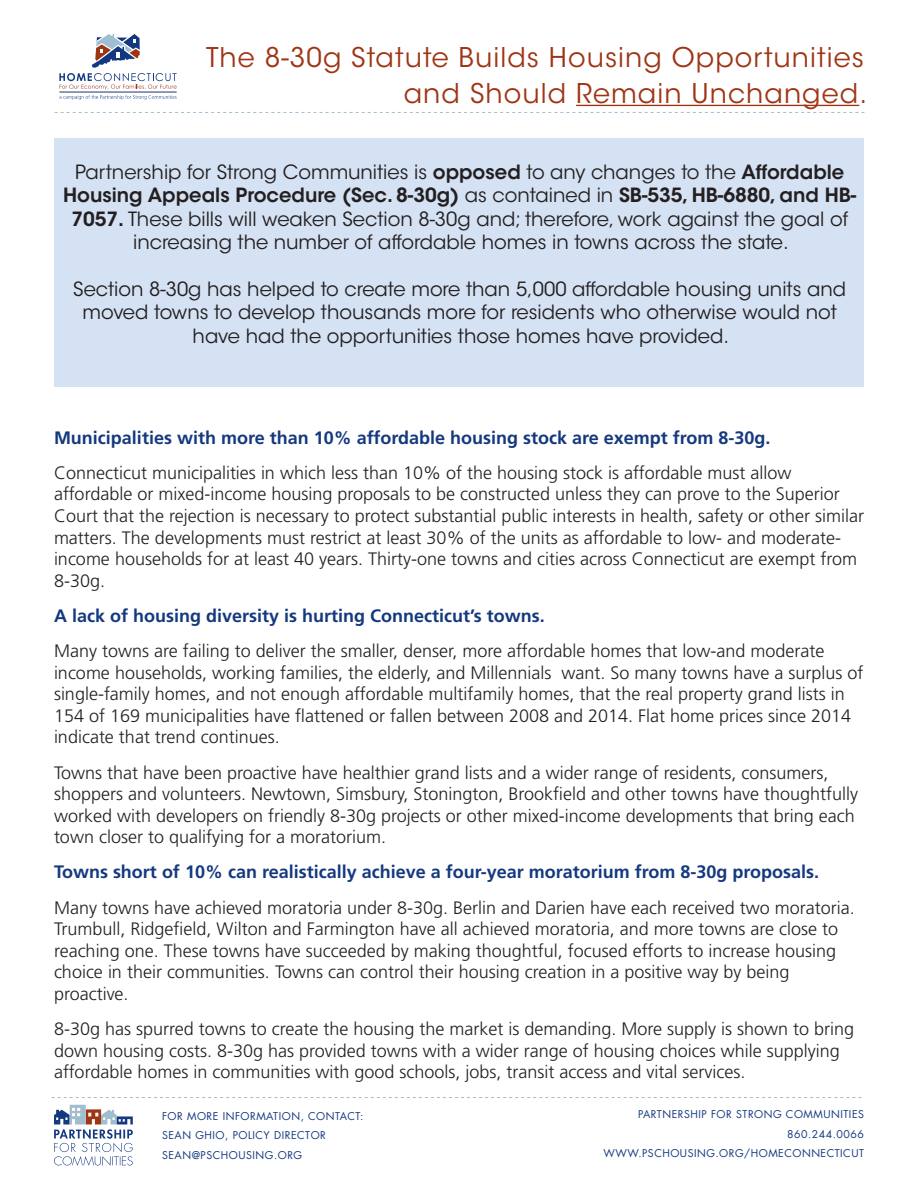
<style>
.page{position:relative;width:918px;height:1188px;background:#fff}
.page>*{position:absolute;margin:0;border:0;box-sizing:border-box;transform-origin:0 0}
.t1{font:27px/36px "ITC Avant Garde Std";letter-spacing:.04em;color:#9f3515;text-align:right}
.t2{font:19.5px/23.4px "ITC Avant Garde Std";color:#231f20;text-align:center}
.t3{font:300 18px/21.6px "Frutiger LT Std";color:#231f20}
.t4{font:700 18px "Frutiger LT Std";color:#15397f}
.t5{font:10.5px "Futura LT";letter-spacing:.05em;color:#15397f}
.s1{font-weight:600}
</style>
<div class="page">
<div style="left:54px;top:138px;width:810px;height:249px;background:#d5e2f3"></div>
<hr style="left:576px;top:105px;width:283px;height:1px;background:#9f3515">
<svg style="left:55px;top:112px;width:810px;height:1px"></svg>
<svg style="left:52px;top:1097px;width:810px;height:1px"></svg>
<svg style="left:54px;top:1105px;width:79px;height:61px"></svg>
<svg style="left:59px;top:34px;width:118px;height:66px"></svg>
<p class="t1" style="left:206px;top:39px;width:662px">The 8-30g Statute Builds Housing Opportunities and Should Remain Unchanged.</p>
<p class="t2" style="left:63px;top:161px;width:795px">Partnership for Strong Communities is <span class="s1">opposed</span> to any changes to the <span class="s1">Affordable Housing Appeals Procedure (Sec. 8-30g)</span> as contained in <span class="s1">SB-535, HB-6880, and HB-7057.</span> These bills will weaken Section 8-30g and; therefore, work against the goal of increasing the number of affordable homes in towns across the state.</p>
<p class="t2" style="left:73px;top:278px;width:775px">Section 8-30g has helped to create more than 5,000 affordable housing units and moved towns to develop thousands more for residents who otherwise would not have had the opportunities those homes have provided.</p>
<p class="t4" style="left:54px;top:427px;width:718px">Municipalities with more than 10% affordable housing stock are exempt from 8-30g.</p>
<p class="t3" style="left:54px;top:462px;width:812px">Connecticut municipalities in which less than 10% of the housing stock is affordable must allow affordable or mixed-income housing proposals to be constructed unless they can prove to the Superior Court that the rejection is necessary to protect substantial public interests in health, safety or other similar matters. The developments must restrict at least 30% of the units as affordable to low- and moderate&shy;income households for at least 40 years. Thirty-one towns and cities across Connecticut are exempt from 8-30g.</p>
<p class="t4" style="left:54px;top:605px;width:492px">A lack of housing diversity is hurting Connecticut’s towns.</p>
<p class="t3" style="left:54px;top:640px;width:811px">Many towns are failing to deliver the smaller, denser, more affordable homes that low-and moderate income households, working families, the elderly, and Millennials want. So many towns have a surplus of single-family homes, and not enough affordable multifamily homes, that the real property grand lists in 154 of 169 municipalities have flattened or fallen between 2008 and 2014. Flat home prices since 2014 indicate that trend continues.</p>
<p class="t3" style="left:54px;top:762px;width:806px">Towns that have been proactive have healthier grand lists and a wider range of residents, consumers, shoppers and volunteers. Newtown, Simsbury, Stonington, Brookfield and other towns have thoughtfully worked with developers on friendly 8-30g projects or other mixed-income developments that bring each town closer to qualifying for a moratorium.</p>
<p class="t4" style="left:54px;top:862px;width:767px">Towns short of 10% can realistically achieve a four-year moratorium from 8-30g proposals.</p>
<p class="t3" style="left:54px;top:897px;width:802px">Many towns have achieved moratoria under 8-30g. Berlin and Darien have each received two moratoria.<br>Trumbull, Ridgefield, Wilton and Farmington have all achieved moratoria, and more towns are close to reaching one. These towns have succeeded by making thoughtful, focused efforts to increase housing choice in their communities. Towns can control their housing creation in a positive way by being proactive.</p>
<p class="t3" style="left:54px;top:1018px;width:802px">8-30g has spurred towns to create the housing the market is demanding. More supply is shown to bring down housing costs. 8-30g has provided towns with a wider range of housing choices while supplying affordable homes in communities with good schools, jobs, transit access and vital services.</p>
<p class="t5" style="left:162px;top:1109px;width:203px">FOR MORE INFORMATION, CONTACT:</p>
<p class="t5" style="left:162px;top:1128px;width:165px">SEAN GHIO, POLICY DIRECTOR</p>
<p class="t5" style="left:162px;top:1148px;width:142px">SEAN@PSCHOUSING.ORG</p>
<p class="t5" style="left:638px;top:1107px;width:227px">PARTNERSHIP FOR STRONG COMMUNITIES</p>
<p class="t5" style="left:787px;top:1127px;width:78px">860.244.0066</p>
<p class="t5" style="left:603px;top:1146px;width:262px">WWW.PSCHOUSING.ORG/HOMECONNECTICUT</p>
</div>
